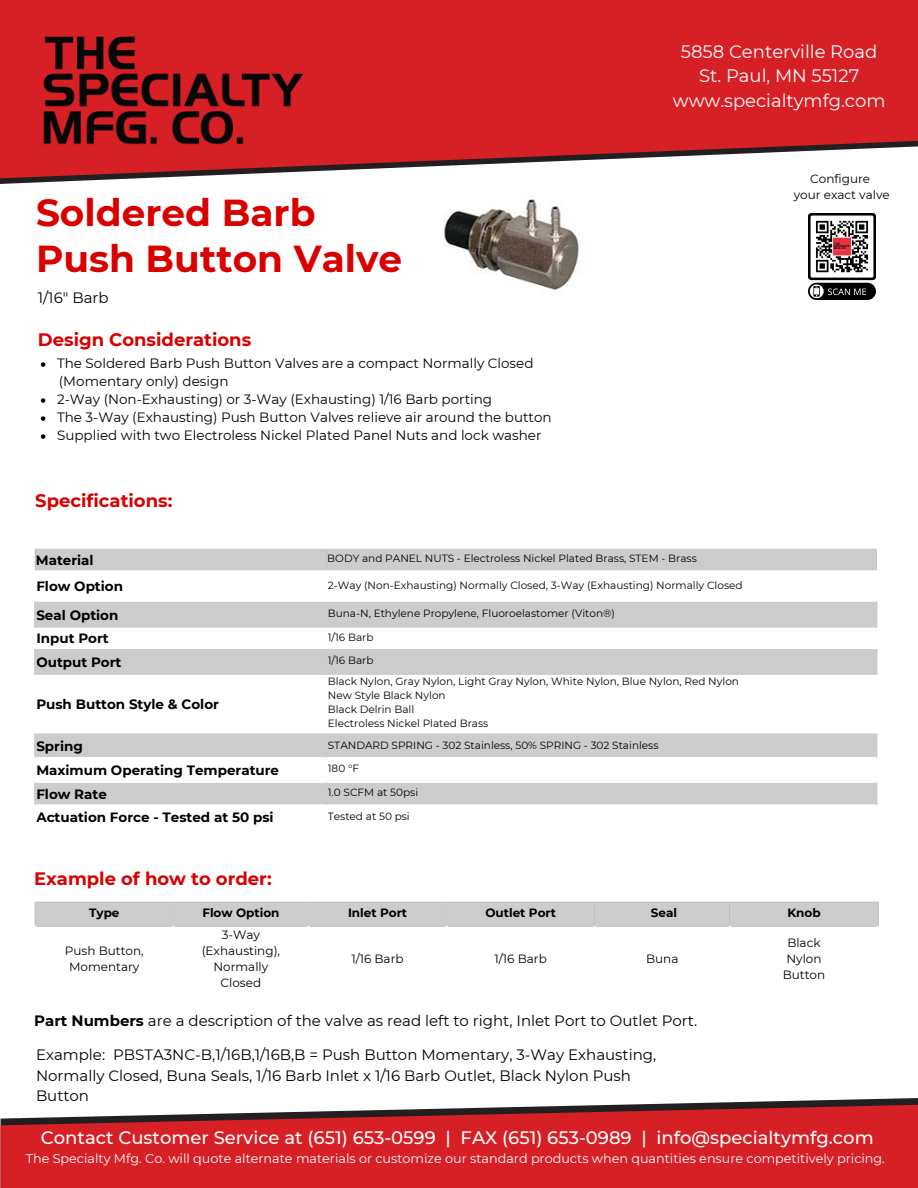
<style>
.page{position:relative;width:918px;height:1188px;background:#fff}
.page>*{position:absolute;margin:0;border:0;box-sizing:border-box;transform-origin:0 0}
.t1{font:700 37.5px/46.2px "Montserrat";color:#d80100}
.t2{font:500 18px "Montserrat";color:#fff}
.t3{font:700 18px "Montserrat";color:#d80100}
.t4{font:18px/24.8px "Montserrat";color:#fff;text-align:center}
.t5{font:15px/20.2px "Montserrat";color:#000}
.t6{font:13.5px "Montserrat";color:#000}
.t7{font:700 13.5px "Montserrat";color:#000}
.t8{font:12.75px "Montserrat";color:#fff}
.t9{font:12px "Montserrat";color:#000}
.t10{font:700 12px "Montserrat";color:#000}
.t11{font:10.5px "Montserrat";color:#000}
.s1{font-weight:700}
</style>
<div class="page">
<svg style="left:0;top:0;width:918px;height:179px;background:#d4373c"></svg>
<svg style="left:609px;top:1098px;width:309px;height:7px"></svg>
<svg style="left:1px;top:1105px;width:917px;height:83px;background:#cc2b31"></svg>
<img style="left:26px;top:21px;width:290px;height:157px">
<div style="left:35px;top:903px;width:844px;height:23px;background:#ccc"></div>
<hr style="left:35px;top:902px;width:844px;height:1px;background:#ccc">
<hr style="left:36px;top:926px;width:841px;height:1px;background:#ccc">
<hr style="left:172px;top:926px;width:3px;height:68px;background:#fff">
<hr style="left:307px;top:926px;width:3px;height:68px;background:#fff">
<hr style="left:446px;top:926px;width:2px;height:68px;background:#fff">
<hr style="left:594px;top:926px;width:2px;height:68px;background:#fff">
<hr style="left:729px;top:926px;width:2px;height:68px;background:#fff">
<div style="left:36px;top:549px;width:840px;height:21px;background:#ccc"></div>
<svg style="left:36px;top:601px;width:839px;height:203px"></svg>
<svg style="left:35px;top:549px;width:1px;height:21px"></svg>
<svg style="left:326px;top:549px;width:1px;height:21px"></svg>
<svg style="left:876px;top:549px;width:1px;height:21px"></svg>
<hr style="left:326px;top:570px;width:2px;height:32px;background:#fff">
<hr style="left:326px;top:628px;width:2px;height:21px;background:#fff">
<hr style="left:326px;top:675px;width:2px;height:58px;background:#fff">
<hr style="left:326px;top:759px;width:2px;height:22px;background:#fff">
<hr style="left:34px;top:757px;width:843px;height:2px;background:#fff">
<hr style="left:34px;top:781px;width:843px;height:2px;background:#fff">
<hr style="left:34px;top:604px;width:2px;height:21px;background:#ccc">
<hr style="left:34px;top:651px;width:2px;height:22px;background:#ccc">
<hr style="left:34px;top:736px;width:2px;height:21px;background:#ccc">
<hr style="left:34px;top:783px;width:2px;height:21px;background:#ccc">
<hr style="left:326px;top:604px;width:2px;height:21px;background:#ccc">
<hr style="left:326px;top:651px;width:2px;height:22px;background:#ccc">
<hr style="left:326px;top:736px;width:2px;height:21px;background:#ccc">
<hr style="left:326px;top:783px;width:2px;height:21px;background:#ccc">
<hr style="left:875px;top:604px;width:2px;height:21px;background:#ccc">
<hr style="left:875px;top:651px;width:2px;height:22px;background:#ccc">
<hr style="left:875px;top:736px;width:2px;height:21px;background:#ccc">
<hr style="left:875px;top:783px;width:2px;height:21px;background:#ccc">
<hr style="left:34px;top:602px;width:843px;height:2px;background:#ccc">
<hr style="left:34px;top:625px;width:843px;height:3px;background:#ccc">
<hr style="left:34px;top:649px;width:843px;height:2px;background:#ccc">
<hr style="left:34px;top:673px;width:843px;height:2px;background:#ccc">
<hr style="left:34px;top:733px;width:843px;height:3px;background:#ccc">
<img style="left:808px;top:213px;width:68px;height:87px">
<img style="left:444px;top:199px;width:135px;height:91px">
<svg style="left:41px;top:362px;width:4px;height:5px"></svg>
<svg style="left:41px;top:398px;width:4px;height:5px"></svg>
<svg style="left:41px;top:416px;width:4px;height:5px"></svg>
<svg style="left:41px;top:434px;width:4px;height:5px"></svg>
<p class="t1" style="left:36px;top:189px;width:368px">Soldered Barb<br>Push Button Valve</p>
<h5 class="t5" style="left:38px;top:288px;width:72px">1/16" Barb</h5>
<p class="t3" style="left:38px;top:329px;width:215px">Design Considerations</p>
<p class="t6" style="left:57px;top:355px;width:478px">The Soldered Barb Push Button Valves are a compact Normally Closed</p>
<p class="t6" style="left:59px;top:373px;width:171px">(Momentary only) design</p>
<p class="t6" style="left:57px;top:391px;width:437px">2-Way (Non-Exhausting) or 3-Way (Exhausting) 1/16 Barb porting</p>
<p class="t6" style="left:57px;top:409px;width:496px">The 3-Way (Exhausting) Push Button Valves relieve air around the button</p>
<p class="t6" style="left:57px;top:427px;width:486px">Supplied with two Electroless Nickel Plated Panel Nuts and lock washer</p>
<h4 class="t3" style="left:35px;top:489px;width:139px">Specifications:</h4>
<p class="t4" style="left:673px;top:39px;width:214px">5858 Centerville Road<br>St. Paul, MN 55127 www.specialtymfg.com</p>
<h4 class="t9" style="left:810px;top:172px;width:61px">Configure</h4>
<h2 class="t9" style="left:794px;top:188px;width:98px">your exact valve</h2>
<p class="t7" style="left:36px;top:552px;width:59px">Material</p>
<p class="t11" style="left:327px;top:552px;width:371px">BODY and PANEL NUTS - Electroless Nickel Plated Brass, STEM - Brass</p>
<p class="t7" style="left:36px;top:578px;width:88px">Flow Option</p>
<p class="t11" style="left:328px;top:579px;width:416px">2-Way (Non-Exhausting) Normally Closed, 3-Way (Exhausting) Normally Closed</p>
<p class="t7" style="left:36px;top:607px;width:84px">Seal Option</p>
<p class="t11" style="left:328px;top:607px;width:289px">Buna-N, Ethylene Propylene, Fluoroelastomer (Viton®)</p>
<p class="t7" style="left:36px;top:630px;width:74px">Input Port</p>
<p class="t11" style="left:328px;top:631px;width:47px">1/16 Barb</p>
<p class="t7" style="left:36px;top:654px;width:87px">Output Port</p>
<p class="t11" style="left:328px;top:654px;width:47px">1/16 Barb</p>
<p class="t7" style="left:36px;top:696px;width:184px">Push Button Style &amp; Color</p>
<p class="t11" style="left:328px;top:675px;width:413px">Black Nylon, Gray Nylon, Light Gray Nylon, White Nylon, Blue Nylon, Red Nylon</p>
<p class="t11" style="left:328px;top:689px;width:119px">New Style Black Nylon</p>
<p class="t11" style="left:328px;top:703px;width:88px">Black Delrin Ball</p>
<p class="t11" style="left:328px;top:717px;width:162px">Electroless Nickel Plated Brass</p>
<p class="t7" style="left:36px;top:738px;width:48px">Spring</p>
<p class="t11" style="left:328px;top:739px;width:332px">STANDARD SPRING - 302 Stainless, 50% SPRING - 302 Stainless</p>
<p class="t7" style="left:36px;top:762px;width:244px">Maximum Operating Temperature</p>
<p class="t11" style="left:328px;top:762px;width:33px">180 °F</p>
<p class="t7" style="left:36px;top:786px;width:72px">Flow Rate</p>
<h2 class="t11" style="left:328px;top:786px;width:92px">1.0 SCFM at 50psi</h2>
<p class="t7" style="left:36px;top:809px;width:239px">Actuation Force - Tested at 50 psi</p>
<p class="t11" style="left:328px;top:810px;width:83px">Tested at 50 psi</p>
<p class="t3" style="left:34px;top:868px;width:239px">Example of how to order:</p>
<h3 class="t10" style="left:89px;top:905px;width:32px">Type</h3>
<p class="t10" style="left:202px;top:905px;width:79px">Flow Option</p>
<p class="t10" style="left:348px;top:905px;width:61px">Inlet Port</p>
<h1 class="t10" style="left:485px;top:905px;width:72px">Outlet Port</h1>
<p class="t10" style="left:651px;top:905px;width:28px">Seal</p>
<p class="t10" style="left:787px;top:905px;width:35px">Knob</p>
<h4 class="t9" style="left:65px;top:943px;width:80px">Push Button,</h4>
<h2 class="t9" style="left:69px;top:959px;width:72px">Momentary</h2>
<p class="t9" style="left:222px;top:927px;width:40px">3-Way</p>
<h5 class="t9" style="left:202px;top:943px;width:80px">(Exhausting),</h5>
<p class="t9" style="left:213px;top:959px;width:56px">Normally</p>
<p class="t9" style="left:221px;top:975px;width:42px">Closed</p>
<p class="t9" style="left:787px;top:935px;width:35px">Black</p>
<p class="t9" style="left:786px;top:951px;width:37px">Nylon</p>
<p class="t9" style="left:783px;top:967px;width:44px">Button</p>
<p class="t9" style="left:351px;top:951px;width:54px">1/16 Barb</p>
<h5 class="t9" style="left:495px;top:951px;width:54px">1/16 Barb</h5>
<h2 class="t9" style="left:646px;top:951px;width:34px">Buna</h2>
<p class="t5" style="left:34px;top:1011px;width:665px"><span class="s1">Part Numbers</span> are a description of the valve as read left to right, Inlet Port to Outlet Port.</p>
<p class="t5" style="left:36px;top:1045px;width:622px">Example: PBSTA3NC-B,1/16B,1/16B,B = Push Button Momentary, 3-Way Exhausting,<br>Normally Closed, Buna Seals, 1/16 Barb Inlet x 1/16 Barb Outlet, Black Nylon Push<br>Button</p>
<p class="t2" style="left:41px;top:1127px;width:834px">Contact Customer Service at (651) 653-0599 | FAX (651) 653-0989 | info@specialtymfg.com</p>
<p class="t8" style="left:26px;top:1150px;width:861px">The Specialty Mfg. Co. will quote alternate materials or customize our standard products when quantities ensure competitively pricing.</p>
</div>
